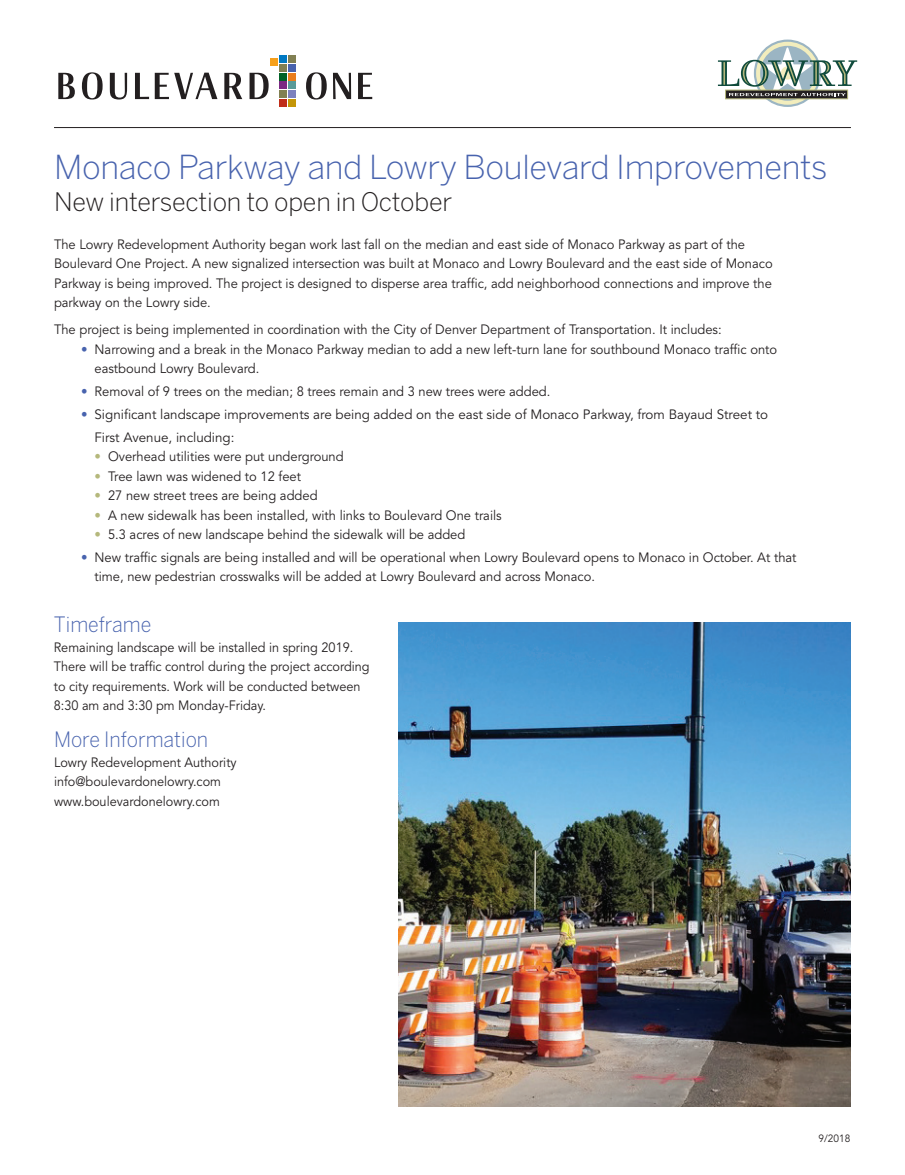
<style>
.page{position:relative;width:905px;height:1175px;background:#fff}
.page>*{position:absolute;margin:0;border:0;box-sizing:border-box;transform-origin:0 0}
.t1{font:300 32.85px "Benton Sans";letter-spacing:-.01em;color:#4863ae}
.t2{font:300 25.35px "Benton Sans";letter-spacing:-.01em;color:#231f20}
.t3{font:300 21px "Benton Sans";color:#4863ae;scale:.94 1}
.t4{font:13.5px/19.5px "Avenir";color:#231f20;scale:.96 1}
.t5{font:13.5px "Avenir";color:#231f20;scale:.94 1}
.t6{font:13.5px "Avenir";color:#231f20}
.t7{font:10.5px "Avenir";color:#231f20;scale:.96 1}
.s1{color:#4863ae}
.s2{color:#b5b87c}
</style>
<div class="page">
<svg style="left:58px;top:73px;width:17px;height:26px"></svg>
<svg style="left:82px;top:72px;width:21px;height:27px"></svg>
<svg style="left:110px;top:73px;width:17px;height:26px"></svg>
<svg style="left:135px;top:73px;width:14px;height:26px"></svg>
<svg style="left:155px;top:73px;width:62px;height:26px"></svg>
<svg style="left:224px;top:73px;width:18px;height:26px"></svg>
<svg style="left:249px;top:73px;width:19px;height:26px"></svg>
<svg style="left:306px;top:72px;width:21px;height:27px"></svg>
<svg style="left:333px;top:73px;width:18px;height:26px"></svg>
<svg style="left:358px;top:73px;width:14px;height:26px"></svg>
<div style="left:279px;top:55px;width:8px;height:8px;background:#0079c2"></div>
<div style="left:270px;top:58px;width:8px;height:8px;background:#f6a01b"></div>
<div style="left:279px;top:64px;width:8px;height:8px;background:#818053"></div>
<div style="left:279px;top:73px;width:8px;height:8px;background:#016226"></div>
<div style="left:288px;top:55px;width:8px;height:8px;background:#818053"></div>
<div style="left:288px;top:64px;width:8px;height:8px;background:#4863ae"></div>
<div style="left:288px;top:73px;width:8px;height:8px;background:#ea7e1d"></div>
<div style="left:279px;top:81px;width:8px;height:8px;background:#7b2a83"></div>
<div style="left:279px;top:90px;width:8px;height:8px;background:#818053"></div>
<div style="left:288px;top:81px;width:8px;height:8px;background:#599a98"></div>
<div style="left:288px;top:90px;width:8px;height:8px;background:#7d81be"></div>
<div style="left:279px;top:99px;width:8px;height:8px;background:#c02d19"></div>
<div style="left:288px;top:99px;width:8px;height:8px;background:#c49608"></div>
<svg style="left:753px;top:40px;width:68px;height:67px"></svg>
<svg style="left:756px;top:42px;width:63px;height:63px"></svg>
<svg style="left:725px;top:96px;width:123px;height:3px"></svg>
<svg style="left:718px;top:47px;width:139px;height:49px"></svg>
<hr style="left:54px;top:127px;width:796px;height:1px;background:#231f20">
<img style="left:398px;top:622px;width:452px;height:484px">
<p class="t1" style="left:54px;top:148px;width:775px">Monaco Parkway and Lowry Boulevard Improvements</p>
<p class="t2" style="left:54px;top:187px;width:400px">New intersection to open in October</p>
<p class="t4" style="left:54px;top:235px;width:750px">The Lowry Redevelopment Authority began work last fall on the median and east side of Monaco Parkway as part of the Boulevard One Project. A new signalized intersection was built at Monaco and Lowry Boulevard and the east side of Monaco Parkway is being improved. The project is designed to disperse area traffic, add neighborhood connections and improve the parkway on the Lowry side.</p>
<p class="t4" style="left:54px;top:319px;width:697px">The project is being implemented in coordination with the City of Denver Department of Transportation. It includes:</p>
<p class="t4" style="left:94px;top:340px;width:712px;text-indent:-14px"><span class="s1">•</span> Narrowing and a break in the Monaco Parkway median to add a new left-turn lane for southbound Monaco traffic onto eastbound Lowry Boulevard.</p>
<p class="t4" style="left:81px;top:382px;width:490px"><span class="s1">•</span> Removal of 9 trees on the median; 8 trees remain and 3 new trees were added.</p>
<p class="t6" style="left:81px;top:406px;width:688px"><span class="s1">•</span> Significant landscape improvements are being added on the east side of Monaco Parkway, from Bayaud Street to</p>
<p class="t6" style="left:94px;top:429px;width:141px">First Avenue, including:</p>
<p class="t4" style="left:94px;top:447px;width:261px"><span class="s2">•</span> Overhead utilities were put underground</p>
<p class="t4" style="left:94px;top:466px;width:217px"><span class="s2">•</span> Tree lawn was widened to 12 feet</p>
<p class="t4" style="left:94px;top:486px;width:234px"><span class="s2">•</span> 27 new street trees are being added</p>
<p class="t4" style="left:94px;top:505px;width:425px"><span class="s2">•</span> A new sidewalk has been installed, with links to Boulevard One trails</p>
<p class="t4" style="left:94px;top:525px;width:388px"><span class="s2">•</span> 5.3 acres of new landscape behind the sidewalk will be added</p>
<p class="t4" style="left:94px;top:548px;width:732px;text-indent:-14px"><span class="s1">•</span> New traffic signals are being installed and will be operational when Lowry Boulevard opens to Monaco in October. At that time, new pedestrian crosswalks will be added at Lowry Boulevard and across Monaco.</p>
<p class="t3" style="left:54px;top:612px;width:105px">Timeframe</p>
<p class="t5" style="left:54px;top:639px;width:320px">Remaining landscape will be installed in spring 2019.</p>
<p class="t5" style="left:54px;top:658px;width:337px">There will be traffic control during the project according</p>
<p class="t5" style="left:54px;top:678px;width:328px">to city requirements. Work will be conducted between</p>
<p class="t5" style="left:54px;top:697px;width:227px">8:30 am and 3:30 pm Monday-Friday.</p>
<p class="t3" style="left:54px;top:727px;width:166px">More Information</p>
<p class="t5" style="left:54px;top:754px;width:196px">Lowry Redevelopment Authority</p>
<p class="t5" style="left:54px;top:774px;width:179px">info@boulevardonelowry.com</p>
<p class="t5" style="left:54px;top:793px;width:178px">www.boulevardonelowry.com</p>
<p class="t7" style="left:818px;top:1132px;width:35px">9/2018</p>
</div>
